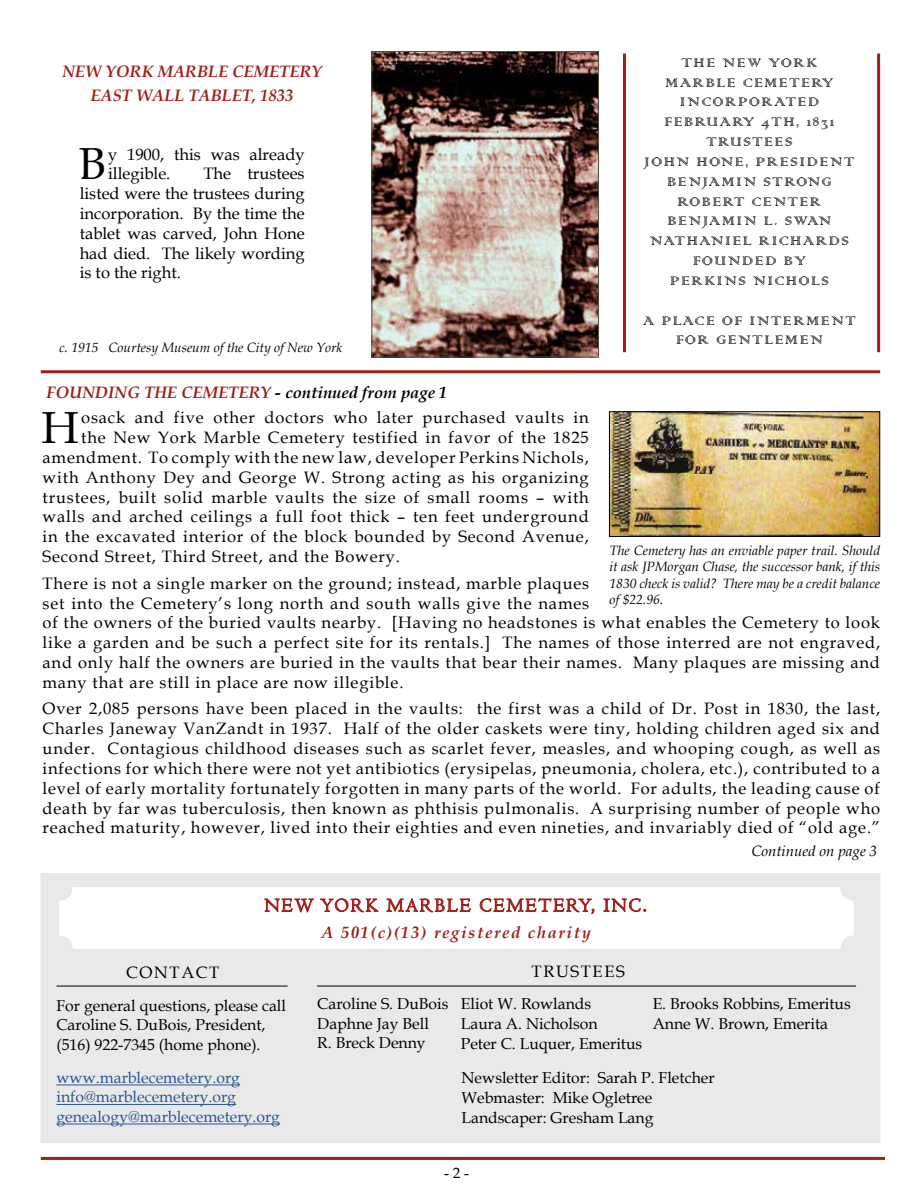
<style>
.page{position:relative;width:918px;height:1188px;background:#fff}
.page>*{position:absolute;margin:0;border:0;box-sizing:border-box;transform-origin:0 0}
.t1{font:44.85px "Book Antiqua";color:#000}
.t2{font:19.5px "Centaur";letter-spacing:.1em;color:#9f1f18}
.t3{font:16.5px/19.8px "Book Antiqua";letter-spacing:.05em;color:#000;text-align:justify}
.t4{font:16.5px/19.8px "Colonna";letter-spacing:.1em;color:#000;text-align:center}
.t5{font:italic 700 16.5px/24px "Book Antiqua";color:#9f1f18;text-align:center}
.t6{font:16.5px/19.8px "Book Antiqua";color:#000}
.t7{font:italic 700 16.5px "Book Antiqua";letter-spacing:.1em;color:#9f1f18}
.t8{font:16.5px "Book Antiqua";letter-spacing:.1em;color:#000}
.t9{font:15.75px/19.5px "Book Antiqua";color:#000}
.t10{font:15.75px/19.5px "Book Antiqua";color:#285897}
.t11{font:italic 15px "Book Antiqua";color:#000}
.t12{font:15px "Book Antiqua";color:#000}
.t13{font:italic 13.5px/16.2px "Book Antiqua";color:#000;text-align:justify}
.s1{color:#000}
</style>
<div class="page">
<div style="left:41px;top:873px;width:839px;height:270px;background:#e9e9e9"></div>
<hr style="left:41px;top:1157px;width:844px;height:3px;background:#9f1f18">
<hr style="left:41px;top:370px;width:839px;height:3px;background:#9f1f18">
<hr style="left:623px;top:54px;width:3px;height:298px;background:#9f1f18">
<hr style="left:877px;top:54px;width:3px;height:298px;background:#9f1f18">
<hr style="left:56px;top:1084px;width:184px;height:1px;background:#285897">
<hr style="left:56px;top:1104px;width:180px;height:1px;background:#285897">
<hr style="left:56px;top:1124px;width:224px;height:1px;background:#285897">
<div style="left:59px;top:887px;width:795px;height:62px;background:#fff;border-radius:14px"></div>
<img style="left:611px;top:413px;width:267px;height:122px">
<div style="left:609px;top:411px;width:271px;height:126px;border:1px solid #000"></div>
<hr style="left:56px;top:986px;width:232px;height:1px;background:#000">
<hr style="left:317px;top:986px;width:539px;height:1px;background:#000">
<img style="left:374px;top:53px;width:223px;height:302px">
<div style="left:372px;top:51px;width:227px;height:306px;border:1px solid #5c513f"></div>
<p class="t5" style="left:62px;top:59px;width:261px">NEW YORK MARBLE CEMETERY<br>EAST WALL TABLET, 1833</p>
<h1 class="t1" style="left:78px;top:133px;width:29px">B</h1>
<p class="t6" style="left:108px;top:144px;width:198px">y 1900, this was already illegible.</p>
<p class="t3" style="left:80px;top:163px;width:226px;text-indent:124px">The trustees listed were the trustees during incorporation. By the time the tablet was carved, John Hone had died. The likely wording is to the right.</p>
<p class="t13" style="left:59px;top:339px;width:285px">c. 1915 Courtesy Museum of the City of New York</p>
<p class="t5" style="left:47px;top:381px;width:402px">FOUNDING THE CEMETERY <span class="s1">- continued from page 1</span></p>
<p class="t4" style="left:645px;top:52px;width:211px">THE NEW YORK<br>MARBLE CEMETERY<br>INCORPORATED<br>FEBRUARY 4TH, 1831<br>TRUSTEES<br>JOHN HONE, PRESIDENT<br>BENJAMIN STRONG<br>ROBERT CENTER<br>BENJAMIN L. SWAN<br>NATHANIEL RICHARDS<br>FOUNDED BY<br>PERKINS NICHOLS</p>
<p class="t4" style="left:643px;top:310px;width:214px">A PLACE OF INTERMENT<br>FOR GENTLEMEN</p>
<h1 class="t1" style="left:42px;top:397px;width:39px">H</h1>
<p class="t3" style="left:81px;top:407px;width:509px">osack and five other doctors who later purchased vaults in</p>
<p class="t3" style="left:81px;top:427px;width:509px">the New York Marble Cemetery testified in favor of the 1825</p>
<p class="t3" style="left:43px;top:447px;width:548px">amendment. To comply with the new law, developer Perkins Nichols,</p>
<p class="t3" style="left:43px;top:467px;width:548px">with Anthony Dey and George W. Strong acting as his organizing</p>
<p class="t3" style="left:43px;top:487px;width:548px">trustees, built solid marble vaults the size of small rooms – with</p>
<p class="t3" style="left:43px;top:507px;width:548px">walls and arched ceilings a full foot thick – ten feet underground</p>
<p class="t3" style="left:43px;top:526px;width:548px">in the excavated interior of the block bounded by Second Avenue,</p>
<p class="t3" style="left:43px;top:546px;width:359px">Second Street, Third Street, and the Bowery.</p>
<p class="t3" style="left:43px;top:573px;width:839px;text-align:left">There is not a single marker on the ground; instead, marble plaques<br>set into the Cemetery’s long north and south walls give the names<br>of the owners of the buried vaults nearby. [Having no headstones is what enables the Cemetery to look like a garden and be such a perfect site for its rentals.] The names of those interred are not engraved, and only half the owners are buried in the vaults that bear their names. Many plaques are missing and many that are still in place are now illegible.</p>
<p class="t3" style="left:43px;top:699px;width:839px">Over 2,085 persons have been placed in the vaults: the first was a child of Dr. Post in 1830, the last, Charles Janeway VanZandt in 1937. Half of the older caskets were tiny, holding children aged six and under. Contagious childhood diseases such as scarlet fever, measles, and whooping cough, as well as infections for which there were not yet antibiotics (erysipelas, pneumonia, cholera, etc.), contributed to a level of early mortality fortunately forgotten in many parts of the world. For adults, the leading cause of death by far was tuberculosis, then known as phthisis pulmonalis. A surprising number of people who reached maturity, however, lived into their eighties and even nineties, and invariably died of “old age.”</p>
<p class="t13" style="left:610px;top:542px;width:272px">The Cemetery has an enviable paper trail. Should it ask JPMorgan Chase, the successor bank, if this 1830 check is valid? There may be a credit balance of $22.96.</p>
<p class="t2" style="left:265px;top:894px;width:384px">NEW YORK MARBLE CEMETERY, INC.</p>
<p class="t7" style="left:322px;top:921px;width:271px">A 501(c)(13) registered charity</p>
<p class="t8" style="left:126px;top:960px;width:95px">CONTACT</p>
<p class="t8" style="left:532px;top:960px;width:95px">TRUSTEES</p>
<p class="t11" style="left:752px;top:840px;width:127px">Continued on page 3</p>
<p class="t9" style="left:56px;top:995px;width:231px">For general questions, please call<br>Caroline S. DuBois, President, (516) 922-7345 (home phone).</p>
<p class="t10" style="left:56px;top:1067px;width:225px">www.marblecemetery.org info@marblecemetery.org genealogy@marblecemetery.org</p>
<p class="t9" style="left:317px;top:994px;width:133px">Caroline S. DuBois<br>Daphne Jay Bell<br>R. Breck Denny</p>
<p class="t9" style="left:461px;top:994px;width:183px">Eliot W. Rowlands<br>Laura A. Nicholson<br>Peter C. Luquer, Emeritus</p>
<p class="t9" style="left:653px;top:994px;width:200px">E. Brooks Robbins, Emeritus<br>Anne W. Brown, Emerita</p>
<p class="t9" style="left:462px;top:1068px;width:255px">Newsletter Editor: Sarah P. Fletcher<br>Webmaster: Mike Ogletree<br>Landscaper: Gresham Lang</p>
<p class="t12" style="left:444px;top:1162px;width:27px">- 2 -</p>
</div>
